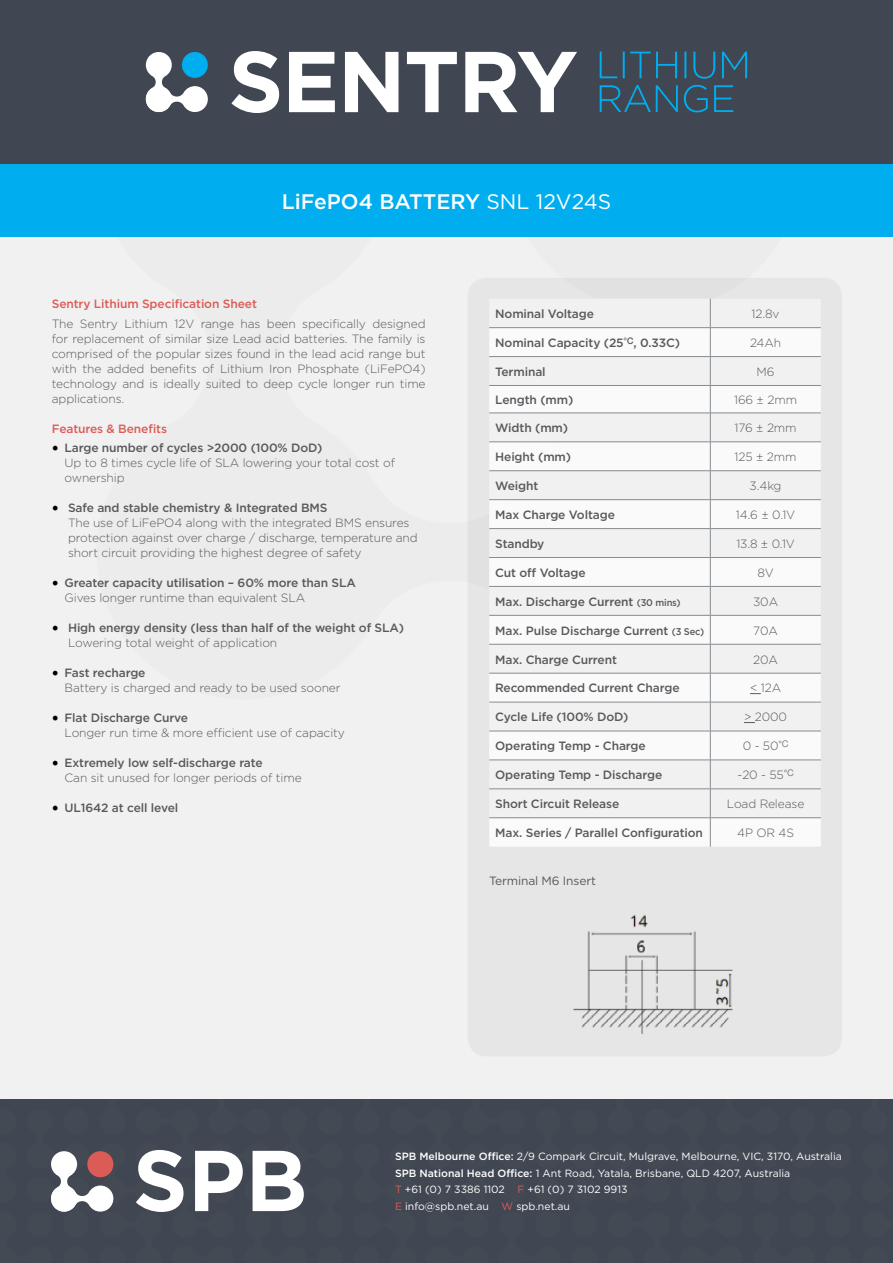
<style>
.page{position:relative;width:893px;height:1263px;background:#fff}
.page>*{position:absolute;margin:0;border:0;box-sizing:border-box;transform-origin:0 0}
.t1{font:500 21px "Gotham";color:#fff}
.t2{font:300 12px/15px "Gotham";letter-spacing:-.01em;color:#58595b}
.t3{font:500 12px/15px "Gotham";letter-spacing:-.01em;color:#58595b}
.t4{font:500 12px "Gotham";letter-spacing:-.01em;color:#db5c57}
.t5{font:12px "Gotham";letter-spacing:-.01em;color:#58595b}
.t6{font:10.5px/16.5px "Gotham";color:#fff}
.s1{font-weight:400}
.s2{font-family:"Minion Pro";font-weight:400;font-size:18px;color:#000}
.s3{font-weight:500}
.s4{font-weight:300}
.s5{font-family:"Minion Pro";font-weight:500;font-size:18px;color:#000}
.s6{font-family:"Minion Pro";font-size:18px;color:#000}
.s7{font-size:9.75px}
.s8{color:#db5c57}
</style>
<div class="page">
<div style="left:0;top:1099px;width:893px;height:164px;background:#414752"></div>
<div style="left:87px;top:1151px;width:26px;height:26px;background:#db5c57;border-radius:50%"></div>
<div style="left:0;top:164px;width:893px;height:935px;background:#f2f1f2"></div>
<div style="left:0;top:0;width:893px;height:164px;background:#414752"></div>
<div style="left:468px;top:278px;width:374px;height:778px;background:#e6e6e7;border-radius:19px"></div>
<div style="left:490px;top:299px;width:330px;height:28px;background:#f2f1f2"></div>
<svg style="left:489px;top:328px;width:332px;height:519px;fill:#f2f1f2"></svg>
<hr style="left:489px;top:327px;width:221px;height:1px;background:#878c91">
<hr style="left:710px;top:327px;width:111px;height:1px;background:#878c91">
<hr style="left:489px;top:356px;width:221px;height:1px;background:#878c91">
<hr style="left:710px;top:356px;width:111px;height:1px;background:#878c91">
<hr style="left:489px;top:385px;width:221px;height:1px;background:#878c91">
<hr style="left:710px;top:385px;width:111px;height:1px;background:#878c91">
<hr style="left:489px;top:413px;width:221px;height:1px;background:#878c91">
<hr style="left:710px;top:413px;width:111px;height:1px;background:#878c91">
<hr style="left:489px;top:442px;width:221px;height:1px;background:#878c91">
<hr style="left:710px;top:442px;width:111px;height:1px;background:#878c91">
<hr style="left:489px;top:470px;width:221px;height:1px;background:#878c91">
<hr style="left:710px;top:470px;width:111px;height:1px;background:#878c91">
<hr style="left:489px;top:499px;width:221px;height:1px;background:#878c91">
<hr style="left:710px;top:499px;width:111px;height:1px;background:#878c91">
<hr style="left:489px;top:528px;width:221px;height:1px;background:#878c91">
<hr style="left:710px;top:528px;width:111px;height:1px;background:#878c91">
<hr style="left:489px;top:557px;width:221px;height:1px;background:#878c91">
<hr style="left:710px;top:557px;width:111px;height:1px;background:#878c91">
<hr style="left:489px;top:586px;width:221px;height:1px;background:#878c91">
<hr style="left:710px;top:586px;width:111px;height:1px;background:#878c91">
<hr style="left:489px;top:615px;width:221px;height:1px;background:#878c91">
<hr style="left:710px;top:615px;width:111px;height:1px;background:#878c91">
<hr style="left:489px;top:644px;width:221px;height:1px;background:#878c91">
<hr style="left:710px;top:644px;width:111px;height:1px;background:#878c91">
<hr style="left:489px;top:673px;width:221px;height:1px;background:#878c91">
<hr style="left:710px;top:673px;width:111px;height:1px;background:#878c91">
<hr style="left:489px;top:702px;width:221px;height:1px;background:#878c91">
<hr style="left:710px;top:702px;width:111px;height:1px;background:#878c91">
<hr style="left:489px;top:731px;width:221px;height:1px;background:#878c91">
<hr style="left:710px;top:731px;width:111px;height:1px;background:#878c91">
<hr style="left:489px;top:760px;width:221px;height:1px;background:#878c91">
<hr style="left:710px;top:760px;width:111px;height:1px;background:#878c91">
<hr style="left:489px;top:788px;width:221px;height:1px;background:#878c91">
<hr style="left:710px;top:788px;width:111px;height:1px;background:#878c91">
<hr style="left:489px;top:817px;width:221px;height:1px;background:#878c91">
<hr style="left:710px;top:817px;width:111px;height:1px;background:#878c91">
<svg style="left:710px;top:299px;width:1px;height:548px"></svg>
<svg style="left:600px;top:85px;width:133px;height:27px"></svg>
<svg style="left:600px;top:52px;width:147px;height:27px"></svg>
<svg style="left:231px;top:51px;width:346px;height:62px"></svg>
<svg style="left:146px;top:52px;width:62px;height:60px"></svg>
<div style="left:0;top:164px;width:893px;height:72px;background:#00aeef"></div>
<img style="left:573px;top:914px;width:160px;height:119px">
<h1 class="t1" style="left:282px;top:187px;width:331px">LiFePO4 BATTERY <span class="s1">SNL 12V24S</span></h1>
<p class="t4" style="left:52px;top:296px;width:207px">Sentry Lithium Specification Sheet</p>
<p class="t2" style="left:52px;top:315px;width:375px;text-align:justify">The Sentry Lithium 12V range has been specifically designed for replacement of similar size Lead acid batteries. The family is comprised of the popular sizes found in the lead acid range but with the added benefits of Lithium Iron Phosphate (LiFePO4) technology and is ideally suited to deep cycle longer run time applications.</p>
<p class="t4" style="left:52px;top:420px;width:117px">Features &amp; Benefits</p>
<p class="t2" style="left:65px;top:440px;width:332px;text-indent:-13px"><span class="s2">•</span> <span class="s3">Large number of cycles &gt;2000 (100% DoD)<br></span>Up to 8 times cycle life of SLA lowering your total cost of ownership</p>
<p class="t2" style="left:68px;top:500px;width:351px;text-indent:-16px"><span class="s2">•</span> <span class="s3">Safe and stable chemistry &amp; Integrated BMS<br></span>The use of LiFePO4 along with the integrated BMS ensures protection against over charge / discharge, temperature and short circuit providing the highest degree of safety</p>
<p class="t3" style="left:65px;top:575px;width:293px;text-indent:-13px"><span class="s2">•</span> Greater capacity utilisation – 60% more than SLA<br><span class="s4">Gives longer runtime than equivalent SLA</span></p>
<p class="t3" style="left:68px;top:620px;width:338px;text-indent:-16px"><span class="s2">•</span> High energy density (less than half of the weight of SLA)<br><span class="s4">Lowering total weight of application</span></p>
<p class="t2" style="left:65px;top:665px;width:278px;text-indent:-13px"><span class="s2">•</span> <span class="s3">Fast recharge<br></span>Battery is charged and ready to be used sooner</p>
<p class="t2" style="left:65px;top:710px;width:282px;text-indent:-13px"><span class="s5">•</span> <span class="s3">Flat Discharge Curve<br></span>Longer run time &amp; more efficient use of capacity</p>
<p class="t2" style="left:65px;top:755px;width:239px;text-indent:-13px"><span class="s2">•</span> <span class="s3">Extremely low self-discharge rate<br></span>Can sit unused for longer periods of time</p>
<p class="t3" style="left:52px;top:800px;width:128px"><span class="s6">•</span> UL1642 at cell level</p>
<p class="t3" style="left:495px;top:306px;width:100px">Nominal Voltage</p>
<p class="t2" style="left:752px;top:306px;width:29px">12.8v</p>
<p class="t3" style="left:495px;top:335px;width:187px">Nominal Capacity (25<sup>℃</sup>, 0.33C)</p>
<p class="t2" style="left:750px;top:335px;width:33px">24Ah</p>
<p class="t3" style="left:495px;top:364px;width:52px">Terminal</p>
<p class="t2" style="left:757px;top:364px;width:20px">M6</p>
<p class="t3" style="left:495px;top:392px;width:80px">Length (mm)</p>
<p class="t2" style="left:734px;top:392px;width:65px">166 ± 2mm</p>
<p class="t3" style="left:495px;top:420px;width:74px">Width (mm)</p>
<p class="t2" style="left:734px;top:420px;width:64px">176 ± 2mm</p>
<p class="t3" style="left:495px;top:449px;width:78px">Height (mm)</p>
<p class="t2" style="left:735px;top:449px;width:63px">125 ± 2mm</p>
<p class="t3" style="left:495px;top:478px;width:45px">Weight</p>
<p class="t2" style="left:750px;top:478px;width:33px">3.4kg</p>
<p class="t3" style="left:495px;top:507px;width:121px">Max Charge Voltage</p>
<p class="t2" style="left:736px;top:507px;width:61px">14.6 ± 0.1V</p>
<p class="t3" style="left:495px;top:536px;width:51px">Standby</p>
<p class="t2" style="left:736px;top:536px;width:60px">13.8 ± 0.1V</p>
<p class="t3" style="left:495px;top:565px;width:92px">Cut off Voltage</p>
<p class="t2" style="left:757px;top:565px;width:18px">8V</p>
<p class="t3" style="left:495px;top:594px;width:187px">Max. Discharge Current <span class="s7">(30 mins)</span></p>
<p class="t2" style="left:753px;top:594px;width:27px">30A</p>
<p class="t3" style="left:495px;top:623px;width:211px">Max. Pulse Discharge Current <span class="s7">(3 Sec)</span></p>
<p class="t2" style="left:753px;top:622px;width:26px">70A</p>
<p class="t3" style="left:495px;top:652px;width:123px">Max. Charge Current</p>
<p class="t2" style="left:753px;top:651px;width:26px">20A</p>
<p class="t3" style="left:495px;top:680px;width:186px">Recommended Current Charge</p>
<p class="t2" style="left:750px;top:680px;width:33px">&lt; 12A</p>
<p class="t3" style="left:495px;top:709px;width:135px">Cycle Life (100% DoD)</p>
<p class="t2" style="left:744px;top:709px;width:45px">&gt; 2000</p>
<p class="t3" style="left:495px;top:738px;width:152px">Operating Temp - Charge</p>
<p class="t2" style="left:743px;top:738px;width:47px">0 - 50<sup>℃</sup></p>
<p class="t3" style="left:495px;top:767px;width:169px">Operating Temp - Discharge</p>
<p class="t2" style="left:738px;top:767px;width:58px">-20 - 55<sup>℃</sup></p>
<p class="t3" style="left:495px;top:796px;width:126px">Short Circuit Release</p>
<p class="t2" style="left:727px;top:796px;width:79px">Load Release</p>
<p class="t3" style="left:495px;top:825px;width:209px">Max. Series / Parallel Configuration</p>
<p class="t2" style="left:737px;top:825px;width:58px">4P OR 4S</p>
<p class="t5" style="left:489px;top:873px;width:108px">Terminal M6 Insert</p>
<p class="t6" style="left:395px;top:1148px;width:448px"><span class="s3">SPB Melbourne Office:</span> 2/9 Compark Circuit, Mulgrave, Melbourne, VIC, 3170, Australia <span class="s3">SPB National Head Office:</span> 1 Ant Road, Yatala, Brisbane, QLD 4207, Australia<br><span class="s8">T</span> +61 (0) 7 3386 1102 <span class="s8">F</span> +61 (0) 7 3102 9913<br><span class="s8">E</span> info@spb.net.au <span class="s8">W</span> spb.net.au</p>
</div>
